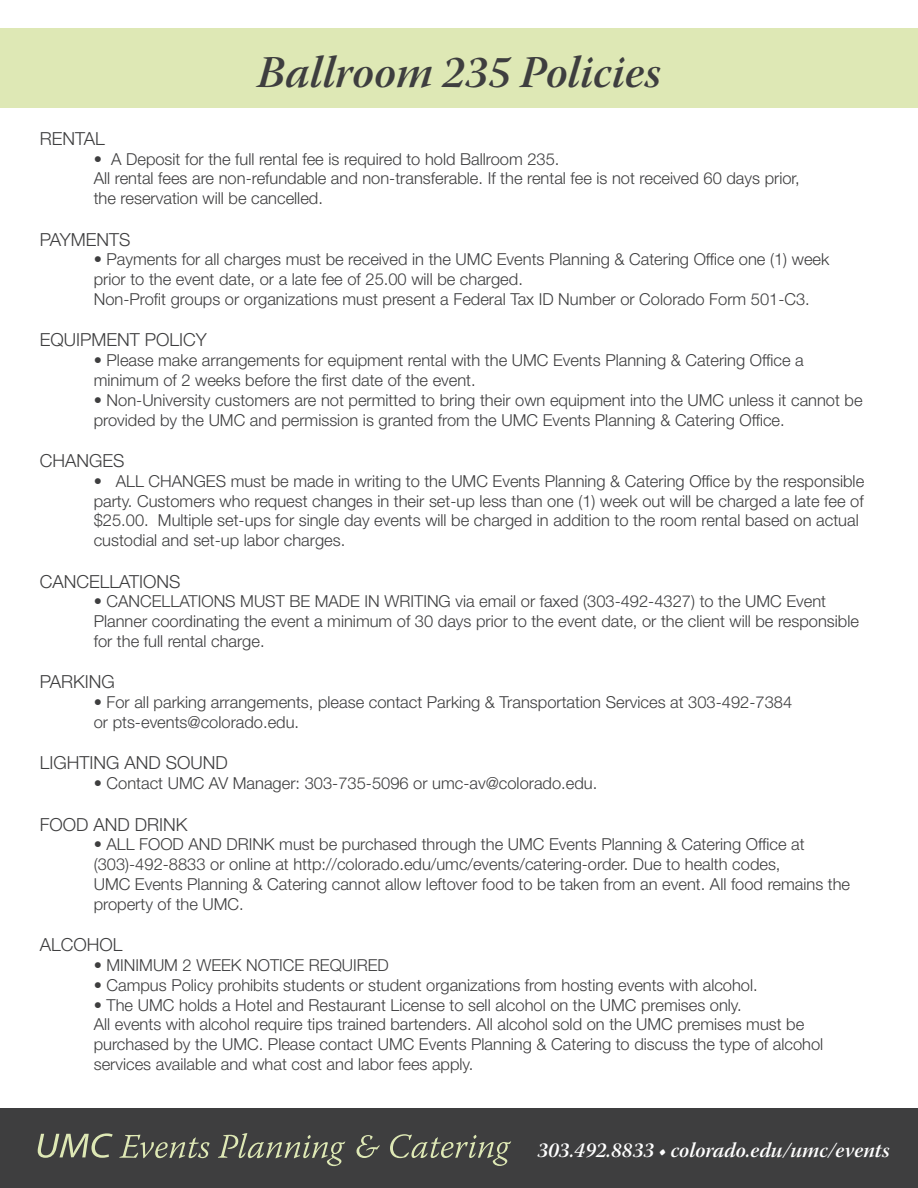
<style>
.page{position:relative;width:918px;height:1188px;background:#fff}
.page>*{position:absolute;margin:0;border:0;box-sizing:border-box;transform-origin:0 0}
.t1{font:45px "Warnock Pro Semibold It Subh";color:#3e3e3f}
.t2{font:21px "Warnock Pro Semibold It Subh";color:#fff}
.t3{font:300 18px "Helvetica Neue LT Std";color:#3e3e3f}
.t4{font:300 16.5px/19.8px "Helvetica Neue LT Std";color:#3e3e3f}
</style>
<div class="page">
<div style="left:0;top:28px;width:918px;height:80px;background:#dee8b5"></div>
<div style="left:0;top:1108px;width:918px;height:80px;background:#3e3e3f"></div>
<svg style="left:38px;top:1133px;width:75px;height:25px"></svg>
<svg style="left:119px;top:1135px;width:91px;height:23px"></svg>
<svg style="left:218px;top:1133px;width:127px;height:33px"></svg>
<svg style="left:357px;top:1135px;width:23px;height:23px"></svg>
<svg style="left:390px;top:1134px;width:121px;height:32px"></svg>
<h1 class="t1" style="left:257px;top:45px;width:405px">Ballroom 235 Policies</h1>
<p class="t3" style="left:40px;top:127px;width:67px">RENTAL</p>
<p class="t4" style="left:94px;top:148px;width:708px">• A Deposit for the full rental fee is required to hold Ballroom 235.<br>All rental fees are non-refundable and non-transferable. If the rental fee is not received 60 days prior, the reservation will be cancelled.</p>
<p class="t3" style="left:40px;top:228px;width:92px">PAYMENTS</p>
<p class="t4" style="left:94px;top:249px;width:737px">• Payments for all charges must be received in the UMC Events Planning &amp; Catering Office one (1) week prior to the event date, or a late fee of 25.00 will be charged.<br>Non-Profit groups or organizations must present a Federal Tax ID Number or Colorado Form 501-C3.</p>
<p class="t3" style="left:40px;top:329px;width:169px">EQUIPMENT POLICY</p>
<p class="t4" style="left:94px;top:350px;width:711px">• Please make arrangements for equipment rental with the UMC Events Planning &amp; Catering Office a minimum of 2 weeks before the first date of the event.</p>
<p class="t4" style="left:94px;top:390px;width:770px">• Non-University customers are not permitted to bring their own equipment into the UMC unless it cannot be provided by the UMC and permission is granted from the UMC Events Planning &amp; Catering Office.</p>
<p class="t3" style="left:40px;top:450px;width:86px">CHANGES</p>
<p class="t4" style="left:94px;top:471px;width:772px">• ALL CHANGES must be made in writing to the UMC Events Planning &amp; Catering Office by the responsible party. Customers who request changes in their set-up less than one (1) week out will be charged a late fee of $25.00. Multiple set-ups for single day events will be charged in addition to the room rental based on actual custodial and set-up labor charges.</p>
<p class="t3" style="left:40px;top:570px;width:142px">CANCELLATIONS</p>
<p class="t4" style="left:94px;top:591px;width:767px">• CANCELLATIONS MUST BE MADE IN WRITING via email or faxed (303-492-4327) to the UMC Event<br>Planner coordinating the event a minimum of 30 days prior to the event date, or the client will be responsible for the full rental charge.</p>
<p class="t3" style="left:40px;top:671px;width:77px">PARKING</p>
<p class="t4" style="left:94px;top:692px;width:700px">• For all parking arrangements, please contact Parking &amp; Transportation Services at 303-492-7384 or pts-events@colorado.edu.</p>
<p class="t3" style="left:40px;top:752px;width:190px">LIGHTING AND SOUND</p>
<p class="t4" style="left:94px;top:773px;width:505px">• Contact UMC AV Manager: 303-735-5096 or umc-av@colorado.edu.</p>
<p class="t3" style="left:40px;top:813px;width:149px">FOOD AND DRINK</p>
<p class="t4" style="left:94px;top:834px;width:758px">• ALL FOOD AND DRINK must be purchased through the UMC Events Planning &amp; Catering Office at (303)-492-8833 or online at http://colorado.edu/umc/events/catering-order. Due to health codes,<br>UMC Events Planning &amp; Catering cannot allow leftover food to be taken from an event. All food remains the property of the UMC.</p>
<p class="t3" style="left:40px;top:934px;width:84px">ALCOHOL</p>
<p class="t4" style="left:94px;top:955px;width:297px">• MINIMUM 2 WEEK NOTICE REQUIRED</p>
<p class="t4" style="left:94px;top:975px;width:666px">• Campus Policy prohibits students or student organizations from hosting events with alcohol.</p>
<p class="t4" style="left:94px;top:994px;width:731px">• The UMC holds a Hotel and Restaurant License to sell alcohol on the UMC premises only.<br>All events with alcohol require tips trained bartenders. All alcohol sold on the UMC premises must be purchased by the UMC. Please contact UMC Events Planning &amp; Catering to discuss the type of alcohol services available and what cost and labor fees apply.</p>
<p class="t2" style="left:537px;top:1138px;width:354px">303.492.8833 • colorado.edu/umc/events</p>
</div>
